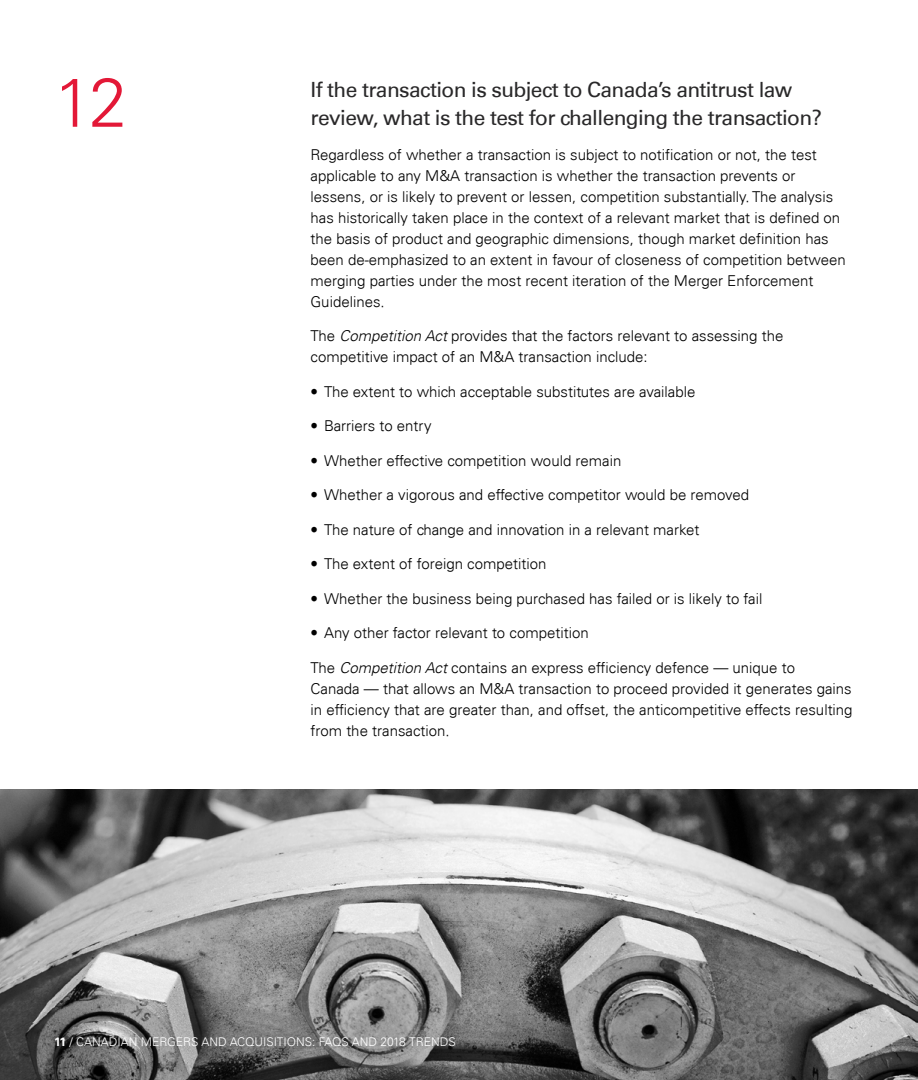
<style>
.page{position:relative;width:918px;height:1080px;background:#fff}
.page>*{position:absolute;margin:0;border:0;box-sizing:border-box;transform-origin:0 0}
.t1{font:300 69px "Univers 45";color:#e31837}
.t2{font:21px/28.5px "Univers 55 Roman";letter-spacing:-.03em;color:#292829}
.t3{font:300 15px/21px "Univers 45";color:#000}
.t4{font:300 12px "Univers 45";color:#fff}
.s1{font-style:italic}
.s2{font-family:"Univers 65";font-weight:700}
</style>
<div class="page">
<img style="left:0;top:790px;width:918px;height:290px">
<h1 class="t1" style="left:54px;top:61px;width:75px">12</h1>
<h2 class="t2" style="left:310px;top:75px;width:513px">If the transaction is subject to Canada’s antitrust law review, what is the test for challenging the transaction?</h2>
<p class="t3" style="left:310px;top:144px;width:537px">Regardless of whether a transaction is subject to notification or not, the test applicable to any M&amp;A transaction is whether the transaction prevents or lessens, or is likely to prevent or lessen, competition substantially. The analysis has historically taken place in the context of a relevant market that is defined on the basis of product and geographic dimensions, though market definition has been de-emphasized to an extent in favour of closeness of competition between merging parties under the most recent iteration of the Merger Enforcement Guidelines.</p>
<p class="t3" style="left:310px;top:325px;width:474px">The <span class="s1">Competition Act</span> provides that the factors relevant to assessing the competitive impact of an M&amp;A transaction include:</p>
<p class="t3" style="left:310px;top:381px;width:386px">• The extent to which acceptable substitutes are available</p>
<p class="t3" style="left:310px;top:415px;width:123px">• Barriers to entry</p>
<p class="t3" style="left:310px;top:450px;width:312px">• Whether effective competition would remain</p>
<p class="t3" style="left:310px;top:484px;width:440px">• Whether a vigorous and effective competitor would be removed</p>
<p class="t3" style="left:310px;top:519px;width:391px">• The nature of change and innovation in a relevant market</p>
<p class="t3" style="left:310px;top:553px;width:238px">• The extent of foreign competition</p>
<p class="t3" style="left:310px;top:588px;width:453px">• Whether the business being purchased has failed or is likely to fail</p>
<p class="t3" style="left:310px;top:622px;width:280px">• Any other factor relevant to competition</p>
<p class="t3" style="left:310px;top:657px;width:544px">The <span class="s1">Competition Act</span> contains an express efficiency defence — unique to<br>Canada — that allows an M&amp;A transaction to proceed provided it generates gains in efficiency that are greater than, and offset, the anticompetitive effects resulting from the transaction.</p>
<p class="t4" style="left:54px;top:1034px;width:403px"><span class="s2">11</span> / CANADIAN MERGERS AND ACQUISITIONS: FAQS AND 2018 TRENDS</p>
</div>
